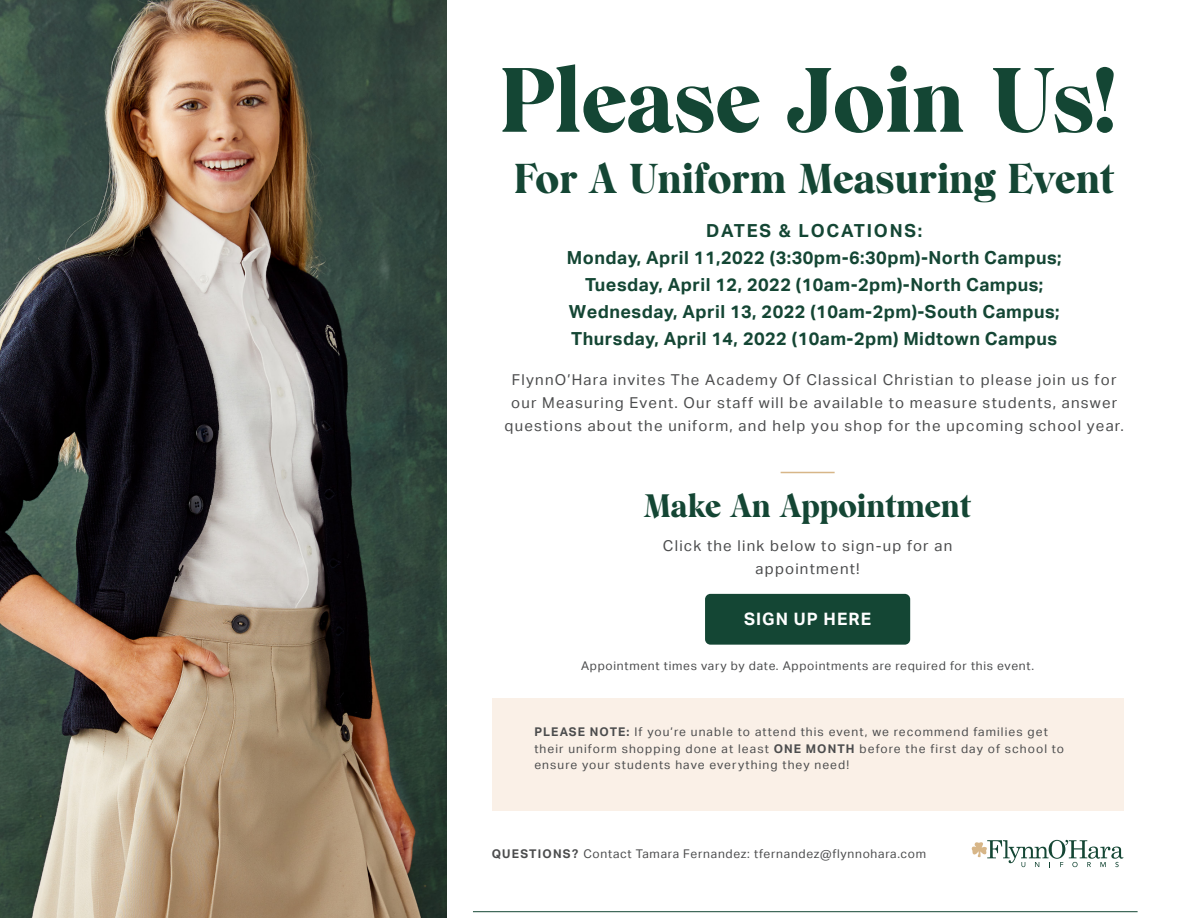
<style>
.page{position:relative;width:1188px;height:918px;background:#fff}
.page>*{position:absolute;margin:0;border:0;box-sizing:border-box;transform-origin:0 0}
.t1{font:900 88.5px "Wulkan Display";color:#144634}
.t2{font:900 40.5px "Wulkan Display";color:#144634}
.t3{font:900 31.5px "Wulkan Display";color:#144634}
.t4{font:700 18px/27px "Aktiv Grotesk";letter-spacing:.025em;color:#144634;text-align:center}
.t5{font:700 17.1px "Aktiv Grotesk";letter-spacing:.06em;color:#fff}
.t6{font:15px/22.8px "Aktiv Grotesk";letter-spacing:.08em;color:#4b4c4d;text-align:center}
.t7{font:12px/16.5px "Aktiv Grotesk";letter-spacing:.075em;color:#4b4c4d}
.s1{font-weight:700}
</style>
<div class="page">
<hr style="left:473px;top:911px;width:665px;height:1px;background:#144634">
<div style="left:492px;top:698px;width:631px;height:112px;background:#faf0e7"></div>
<div style="left:705px;top:594px;width:205px;height:51px;background:#144634;border-radius:5px"></div>
<hr style="left:781px;top:472px;width:54px;height:1px;background:#d7b688">
<svg style="left:972px;top:840px;width:151px;height:27px"></svg>
<img style="left:0;top:0;width:446px;height:918px">
<p class="t1" style="left:500px;top:46px;width:617px">Please Join Us!</p>
<p class="t2" style="left:514px;top:154px;width:602px">For A Uniform Measuring Event</p>
<p class="t4" style="left:567px;top:217px;width:496px">DATES &amp; LOCATIONS:<br>Monday, April 11,2022 (3:30pm-6:30pm)-North Campus; Tuesday, April 12, 2022 (10am-2pm)-North Campus; Wednesday, April 13, 2022 (10am-2pm)-South Campus; Thursday, April 14, 2022 (10am-2pm) Midtown Campus</p>
<p class="t6" style="left:505px;top:368px;width:621px">FlynnO’Hara invites The Academy Of Classical Christian to please join us for our Measuring Event. Our staff will be available to measure students, answer questions about the uniform, and help you shop for the upcoming school year.</p>
<p class="t3" style="left:644px;top:486px;width:329px">Make An Appointment</p>
<p class="t6" style="left:663px;top:535px;width:291px">Click the link below to sign-up for an appointment!</p>
<p class="t5" style="left:744px;top:609px;width:128px">SIGN UP HERE</p>
<p class="t7" style="left:581px;top:658px;width:455px">Appointment times vary by date. Appointments are required for this event.</p>
<p class="t7" style="left:534px;top:724px;width:531px"><span class="s1">PLEASE NOTE:</span> If you’re unable to attend this event, we recommend families get their uniform shopping done at least <span class="s1">ONE MONTH</span> before the first day of school to ensure your students have everything they need!</p>
<p class="t7" style="left:492px;top:845px;width:436px"><span class="s1">QUESTIONS?</span> Contact Tamara Fernandez: tfernandez@flynnohara.com</p>
</div>
